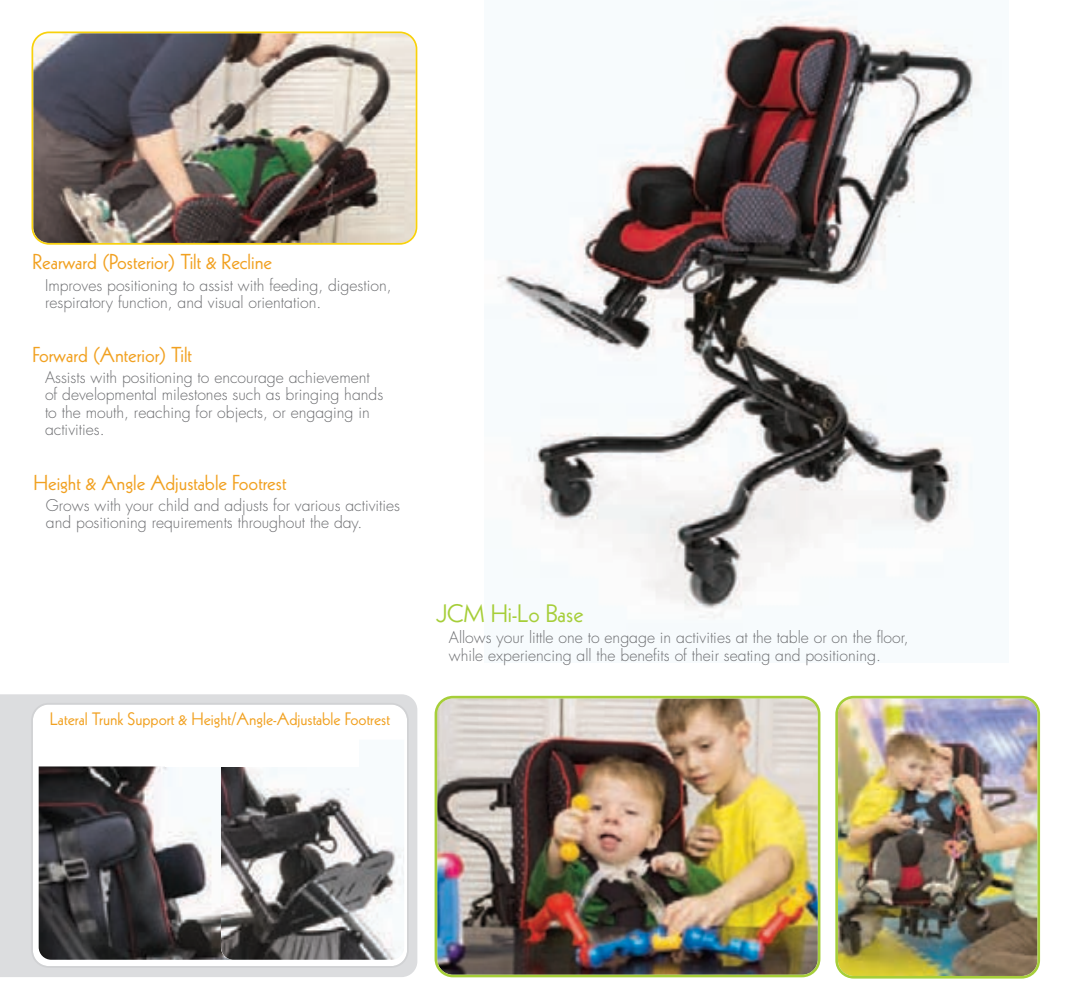
<style>
.page{position:relative;width:1071px;height:1008px;background:#fff}
.page>*{position:absolute;margin:0;border:0;box-sizing:border-box;transform-origin:0 0}
.t1{font:24.5px "Kabel LT Std";color:#a6ce39}
.t2{font:21px "Kabel LT Std";color:#f1a121}
.t3{font:17.5px "Kabel LT Std";color:#f1a121}
.t4{font:300 15.75px/17.5px "Futura Std";color:#6c6d70}
</style>
<div class="page">
<div style="left:0;top:694px;width:417px;height:283px;background:#dcdddf"></div>
<svg style="left:31px;top:703px;width:378px;height:265px"></svg>
<div style="left:39px;top:723px;width:365px;height:237px;background:#fff;border-radius:13px"></div>
<img style="left:39px;top:766px;width:182px;height:194px">
<img style="left:221px;top:767px;width:183px;height:193px">
<div style="left:165px;top:730px;width:194px;height:37px;background:#fff"></div>
<img style="left:32px;top:32px;width:385px;height:213px">
<img style="left:497px;top:1px;width:483px;height:617px">
<img style="left:435px;top:696px;width:385px;height:281px">
<img style="left:835px;top:696px;width:205px;height:283px">
<h2 class="t2" style="left:32px;top:254px;width:241px">Rearward (Posterior) Tilt &amp; Recline</h2>
<p class="t4" style="left:45px;top:277px;width:348px">Improves positioning to assist with feeding, digestion, respiratory function, and visual orientation.</p>
<h2 class="t2" style="left:32px;top:346px;width:161px">Forward (Anterior) Tilt</h2>
<p class="t4" style="left:45px;top:370px;width:340px">Assists with positioning to encourage achievement of developmental milestones such as bringing hands to the mouth, reaching for objects, or engaging in activities.</p>
<h2 class="t2" style="left:33px;top:475px;width:255px">Height &amp; Angle Adjustable Footrest</h2>
<p class="t4" style="left:46px;top:498px;width:356px">Grows with your child and adjusts for various activities and positioning requirements throughout the day.</p>
<p class="t3" style="left:50px;top:713px;width:342px">Lateral Trunk Support &amp; Height/Angle-Adjustable Footrest</p>
<h1 class="t1" style="left:436px;top:604px;width:148px">JCM Hi-Lo Base</h1>
<p class="t4" style="left:449px;top:630px;width:461px">Allows your little one to engage in activities at the table or on the floor, while experiencing all the benefits of their seating and positioning.</p>
</div>
